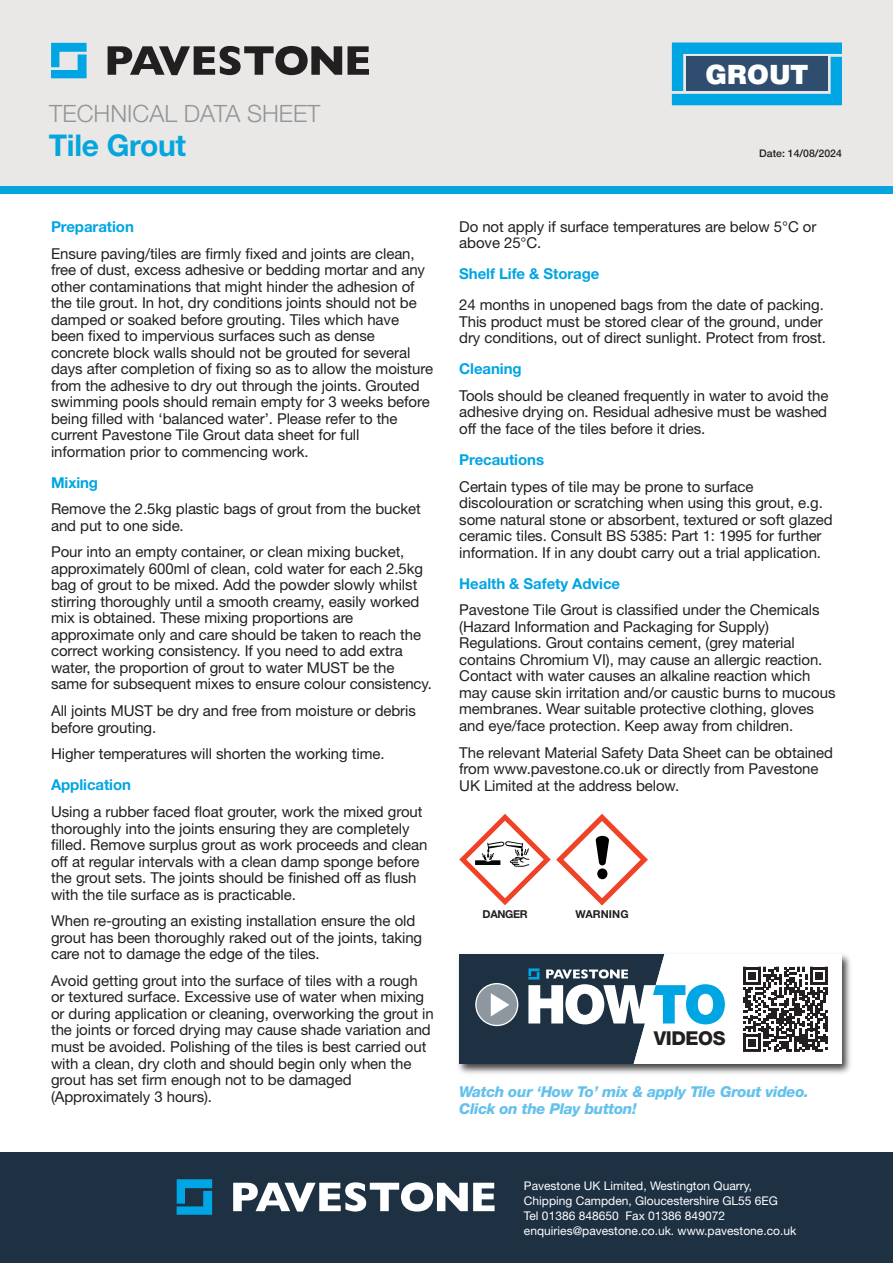
<style>
.page{position:relative;width:893px;height:1263px;background:#fff}
.page>*{position:absolute;margin:0;border:0;box-sizing:border-box;transform-origin:0 0}
.t1{font:700 30px "Helvetica Neue LT Pro";letter-spacing:-.01em;color:#04a6dd}
.t2{font:900 26.55px "Swiss 721 BT";color:#fff}
.t3{font:300 23.85px "Helvetica Neue LT Pro";color:#939598}
.t4{font:800 19.2px "Helvetica Neue LT Pro";letter-spacing:-.02em;color:#231f20}
.t5{font:15px/16.5px "Helvetica Neue LT Pro";letter-spacing:-.005em;color:#231f20}
.t6{font:700 15px "Helvetica Neue LT Pro";letter-spacing:-.005em;color:#00a5e3}
.t7{font:italic 800 15px/16.5px "Helvetica Neue LT Pro";letter-spacing:-.02em;color:#63c1ed}
.t8{font:12px/15px "Helvetica Neue LT Pro";color:#fff}
.t9{font:700 10.95px "Helvetica Neue LT Std";letter-spacing:.005em;color:#231f20}
.t10{font:700 10.95px "Helvetica Neue LT Std";letter-spacing:-.03em;color:#231f20}
.t11{font:500 10.5px "Helvetica Neue LT Pro";color:#231f20}
</style>
<div class="page">
<div style="left:0;top:37px;width:893px;height:157px;background:#04a6dd"></div>
<div style="left:0;top:0;width:893px;height:186px;background:#e9e8e6"></div>
<svg style="left:51px;top:43px;width:36px;height:35px"></svg>
<svg style="left:108px;top:46px;width:234px;height:29px"></svg>
<svg style="left:348px;top:46px;width:21px;height:29px"></svg>
<div style="left:0;top:1152px;width:893px;height:111px;background:#1d3143"></div>
<svg style="left:177px;top:1179px;width:35px;height:36px"></svg>
<svg style="left:233px;top:1182px;width:262px;height:29px"></svg>
<svg style="left:672px;top:43px;width:170px;height:62px;background:#2b82ac"></svg>
<svg style="left:459px;top:814px;width:189px;height:91px"></svg>
<img style="left:458px;top:954px;width:393px;height:120px">
<svg style="left:459px;top:955px;width:383px;height:109px"></svg>
<div style="left:741px;top:964px;width:89px;height:90px;border:2px solid #fff"></div>
<p class="t3" style="left:49px;top:100px;width:273px">TECHNICAL DATA SHEET</p>
<p class="t1" style="left:49px;top:134px;width:139px">Tile Grout</p>
<p class="t6" style="left:51px;top:221px;width:84px">Preparation</p>
<p class="t5" style="left:51px;top:246px;width:384px">Ensure paving/tiles are firmly fixed and joints are clean, free of dust, excess adhesive or bedding mortar and any other contaminations that might hinder the adhesion of the tile grout. In hot, dry conditions joints should not be damped or soaked before grouting. Tiles which have been fixed to impervious surfaces such as dense concrete block walls should not be grouted for several days after completion of fixing so as to allow the moisture from the adhesive to dry out through the joints. Grouted swimming pools should remain empty for 3 weeks before being filled with ‘balanced water’. Please refer to the current Pavestone Tile Grout data sheet for full information prior to commencing work.</p>
<p class="t6" style="left:51px;top:477px;width:49px">Mixing</p>
<p class="t5" style="left:51px;top:502px;width:371px">Remove the 2.5kg plastic bags of grout from the bucket and put to one side.</p>
<p class="t5" style="left:51px;top:545px;width:383px">Pour into an empty container, or clean mixing bucket, approximately 600ml of clean, cold water for each 2.5kg bag of grout to be mixed. Add the powder slowly whilst stirring thoroughly until a smooth creamy, easily worked mix is obtained. These mixing proportions are approximate only and care should be taken to reach the correct working consistency. If you need to add extra water, the proportion of grout to water MUST be the same for subsequent mixes to ensure colour consistency.</p>
<p class="t5" style="left:51px;top:704px;width:366px">All joints MUST be dry and free from moisture or debris before grouting.</p>
<p class="t5" style="left:51px;top:747px;width:335px">Higher temperatures will shorten the working time.</p>
<p class="t6" style="left:51px;top:780px;width:82px">Application</p>
<p class="t5" style="left:51px;top:805px;width:378px">Using a rubber faced float grouter, work the mixed grout thoroughly into the joints ensuring they are completely filled. Remove surplus grout as work proceeds and clean off at regular intervals with a clean damp sponge before the grout sets. The joints should be finished off as flush with the tile surface as is practicable.</p>
<p class="t5" style="left:51px;top:914px;width:373px">When re-grouting an existing installation ensure the old grout has been thoroughly raked out of the joints, taking care not to damage the edge of the tiles.</p>
<p class="t5" style="left:51px;top:974px;width:384px">Avoid getting grout into the surface of tiles with a rough or textured surface. Excessive use of water when mixing or during application or cleaning, overworking the grout in the joints or forced drying may cause shade variation and must be avoided. Polishing of the tiles is best carried out with a clean, dry cloth and should begin only when the grout has set firm enough not to be damaged (Approximately 3 hours).</p>
<p class="t2" style="left:705px;top:65px;width:104px">GROUT</p>
<p class="t11" style="left:759px;top:150px;width:84px">Date: 14/08/2024</p>
<p class="t5" style="left:459px;top:220px;width:359px">Do not apply if surface temperatures are below 5°C or above 25°C.</p>
<p class="t6" style="left:459px;top:269px;width:142px">Shelf Life &amp; Storage</p>
<p class="t5" style="left:459px;top:298px;width:368px">24 months in unopened bags from the date of packing.<br>This product must be stored clear of the ground, under dry conditions, out of direct sunlight. Protect from frost.</p>
<p class="t6" style="left:459px;top:363px;width:64px">Cleaning</p>
<p class="t5" style="left:459px;top:389px;width:371px;text-align:justify">Tools should be cleaned frequently in water to avoid the adhesive drying on. Residual adhesive must be washed off the face of the tiles before it dries.</p>
<p class="t6" style="left:459px;top:454px;width:86px">Precautions</p>
<p class="t5" style="left:459px;top:480px;width:375px">Certain types of tile may be prone to surface discolouration or scratching when using this grout, e.g. some natural stone or absorbent, textured or soft glazed ceramic tiles. Consult BS 5385: Part 1: 1995 for further information. If in any doubt carry out a trial application.</p>
<p class="t6" style="left:459px;top:578px;width:162px">Health &amp; Safety Advice</p>
<p class="t5" style="left:459px;top:603px;width:378px">Pavestone Tile Grout is classified under the Chemicals (Hazard Information and Packaging for Supply)<br>Regulations. Grout contains cement, (grey material contains Chromium VI), may cause an allergic reaction.<br>Contact with water causes an alkaline reaction which may cause skin irritation and/or caustic burns to mucous membranes. Wear suitable protective clothing, gloves and eye/face protection. Keep away from children.</p>
<p class="t5" style="left:459px;top:745px;width:375px">The relevant Material Safety Data Sheet can be obtained from www.pavestone.co.uk or directly from Pavestone<br>UK Limited at the address below.</p>
<p class="t10" style="left:483px;top:908px;width:47px">DANGER</p>
<p class="t9" style="left:575px;top:908px;width:55px">WARNING</p>
<p class="t4" style="left:654px;top:1027px;width:73px">VIDEOS</p>
<p class="t7" style="left:459px;top:1085px;width:351px">Watch our ‘How To’ mix &amp; apply Tile Grout video.<br>Click on the Play button!</p>
<p class="t8" style="left:524px;top:1180px;width:256px">Pavestone UK Limited, Westington Quarry,<br>Chipping Campden, Gloucestershire GL55 6EG</p>
<p class="t8" style="left:524px;top:1210px;width:274px">Tel 01386 848650 Fax 01386 849072 enquiries@pavestone.co.uk. www.pavestone.co.uk</p>
</div>
